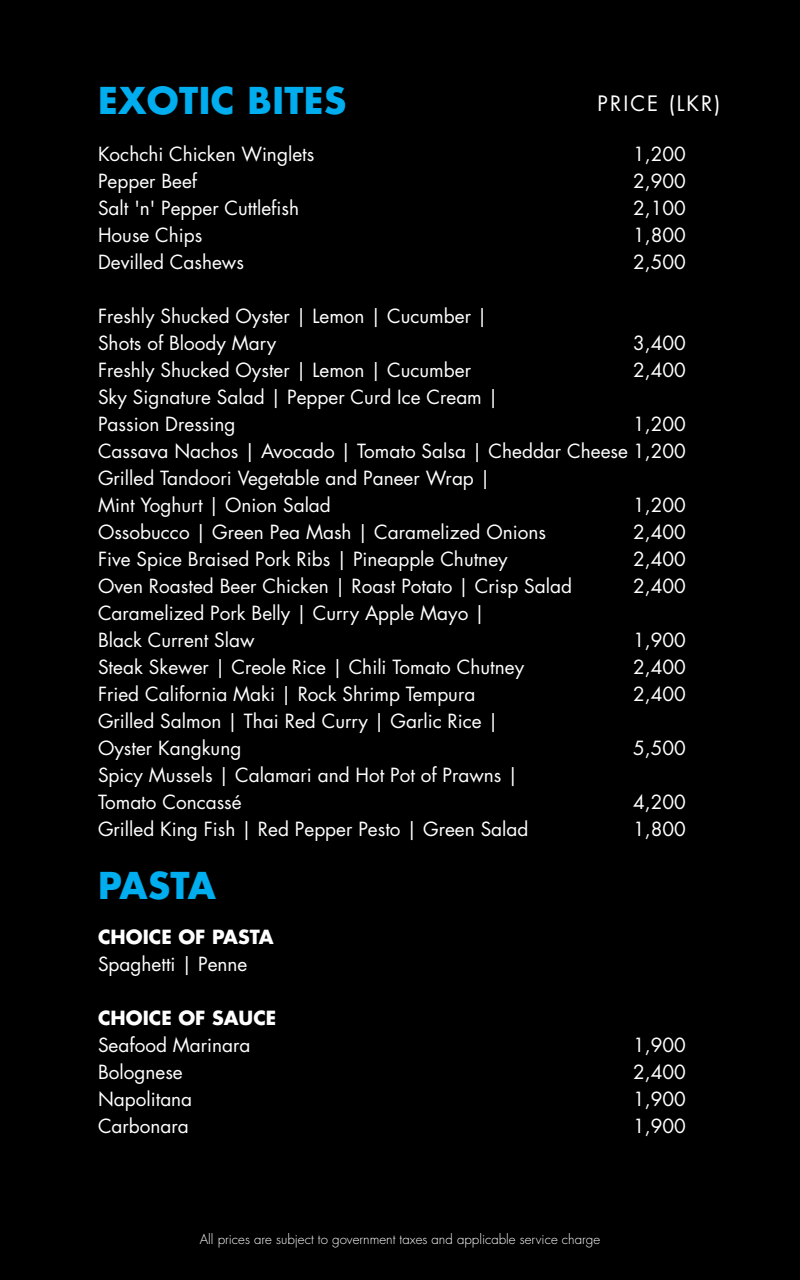
<style>
.page{position:relative;width:800px;height:1280px;background:#000}
.page>*{position:absolute;margin:0;border:0;box-sizing:border-box;transform-origin:0 0}
.t1{font:700 36px "Futura";letter-spacing:.01em;color:#00adee}
.t2{font:20.7px "Futura";letter-spacing:.1em;color:#fff}
.t3{font:19px/27px "Futura";color:#fff}
.t4{font:700 19px "Futura";color:#fff}
.t5{font:300 13.3px "Futura";color:#fff}
</style>
<div class="page">
<h1 class="t1" style="left:98px;top:76px;width:250px">EXOTIC BITES</h1>
<p class="t2" style="left:598px;top:90px;width:124px">PRICE (LKR)</p>
<p class="t3" style="left:98px;top:140px;width:218px">Kochchi Chicken Winglets</p>
<p class="t3" style="left:633px;top:140px;width:54px">1,200</p>
<p class="t3" style="left:98px;top:167px;width:101px">Pepper Beef</p>
<p class="t3" style="left:633px;top:167px;width:54px">2,900</p>
<p class="t3" style="left:98px;top:194px;width:203px">Salt 'n' Pepper Cuttlefish</p>
<p class="t3" style="left:633px;top:194px;width:54px">2,100</p>
<p class="t3" style="left:98px;top:221px;width:106px">House Chips</p>
<p class="t3" style="left:633px;top:221px;width:54px">1,800</p>
<p class="t3" style="left:98px;top:248px;width:147px">Devilled Cashews</p>
<p class="t3" style="left:633px;top:248px;width:54px">2,500</p>
<p class="t3" style="left:98px;top:302px;width:391px">Freshly Shucked Oyster | Lemon | Cucumber |<br>Shots of Bloody Mary</p>
<p class="t3" style="left:633px;top:329px;width:54px">3,400</p>
<p class="t3" style="left:98px;top:356px;width:375px">Freshly Shucked Oyster | Lemon | Cucumber</p>
<p class="t3" style="left:633px;top:356px;width:54px">2,400</p>
<p class="t3" style="left:98px;top:383px;width:402px">Sky Signature Salad | Pepper Curd Ice Cream |<br>Passion Dressing</p>
<p class="t3" style="left:98px;top:410px;width:589px;text-indent:535px">1,200<br>Cassava Nachos | Avocado | Tomato Salsa | Cheddar Cheese 1,200<br>Grilled Tandoori Vegetable and Paneer Wrap |<br>Mint Yoghurt | Onion Salad</p>
<p class="t3" style="left:633px;top:491px;width:54px">1,200</p>
<p class="t3" style="left:98px;top:518px;width:450px">Ossobucco | Green Pea Mash | Caramelized Onions</p>
<p class="t3" style="left:633px;top:518px;width:54px">2,400</p>
<p class="t3" style="left:98px;top:545px;width:411px">Five Spice Braised Pork Ribs | Pineapple Chutney</p>
<p class="t3" style="left:633px;top:545px;width:54px">2,400</p>
<p class="t3" style="left:98px;top:572px;width:476px">Oven Roasted Beer Chicken | Roast Potato | Crisp Salad</p>
<p class="t3" style="left:633px;top:572px;width:54px">2,400</p>
<p class="t3" style="left:98px;top:599px;width:389px">Caramelized Pork Belly | Curry Apple Mayo |<br>Black Current Slaw</p>
<p class="t3" style="left:633px;top:626px;width:54px">1,900</p>
<p class="t3" style="left:98px;top:653px;width:428px">Steak Skewer | Creole Rice | Chili Tomato Chutney</p>
<p class="t3" style="left:633px;top:653px;width:54px">2,400</p>
<p class="t3" style="left:98px;top:680px;width:379px">Fried California Maki | Rock Shrimp Tempura</p>
<p class="t3" style="left:633px;top:680px;width:54px">2,400</p>
<p class="t3" style="left:98px;top:707px;width:402px">Grilled Salmon | Thai Red Curry | Garlic Rice |<br>Oyster Kangkung</p>
<p class="t3" style="left:633px;top:734px;width:54px">5,500</p>
<p class="t3" style="left:98px;top:761px;width:422px">Spicy Mussels | Calamari and Hot Pot of Prawns |<br>Tomato Concassé</p>
<p class="t3" style="left:633px;top:788px;width:54px">4,200</p>
<p class="t3" style="left:98px;top:815px;width:432px">Grilled King Fish | Red Pepper Pesto | Green Salad</p>
<p class="t3" style="left:633px;top:815px;width:54px">1,800</p>
<h1 class="t1" style="left:98px;top:861px;width:120px">PASTA</h1>
<p class="t4" style="left:98px;top:924px;width:177px">CHOICE OF PASTA</p>
<p class="t3" style="left:98px;top:950px;width:151px">Spaghetti | Penne</p>
<p class="t4" style="left:98px;top:1005px;width:180px">CHOICE OF SAUCE</p>
<p class="t3" style="left:98px;top:1031px;width:154px">Seafood Marinara</p>
<p class="t3" style="left:633px;top:1031px;width:54px">1,900</p>
<p class="t3" style="left:98px;top:1058px;width:86px">Bolognese</p>
<p class="t3" style="left:633px;top:1058px;width:54px">2,400</p>
<p class="t3" style="left:98px;top:1085px;width:96px">Napolitana</p>
<p class="t3" style="left:633px;top:1085px;width:54px">1,900</p>
<p class="t3" style="left:98px;top:1112px;width:92px">Carbonara</p>
<p class="t3" style="left:633px;top:1112px;width:54px">1,900</p>
<p class="t5" style="left:200px;top:1231px;width:402px">All prices are subject to government taxes and applicable service charge</p>
</div>
